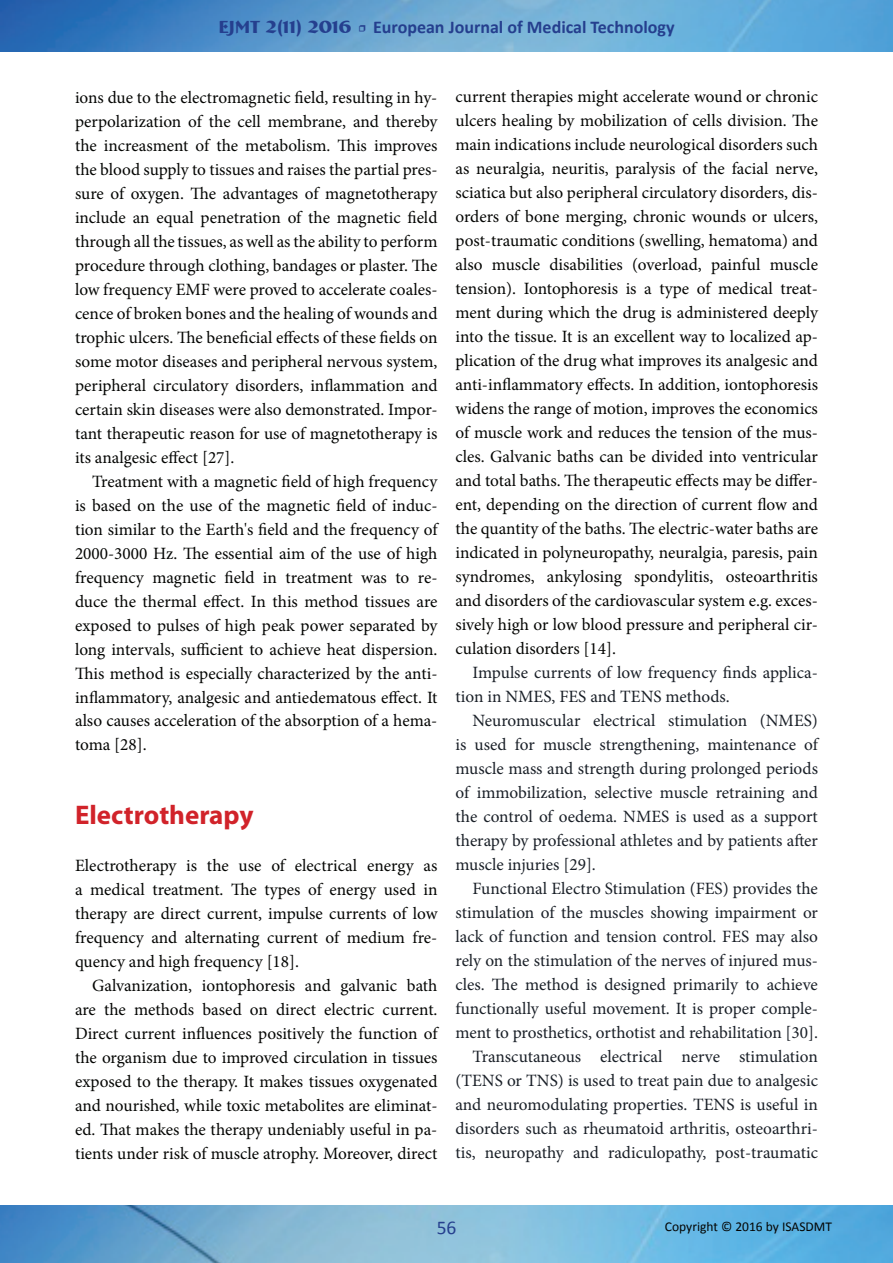
<style>
.page{position:relative;width:893px;height:1263px;background:#fff}
.page>*{position:absolute;margin:0;border:0;box-sizing:border-box;transform-origin:0 0}
.t1{font:700 27px "Myriad Pro";color:#d1232a}
.t2{font:19.5px "Calibri";color:#253f8e}
.t3{font:700 18px "Calibri";color:#253f8e}
.t4{font:17.25px/24px "Minion Pro";color:#040503;text-align:justify}
.t5{font:17.25px/24px "Minion Pro";color:#191f27}
.t6{font:13.5px "Calibri";color:#040503}
.s1{font-family:"Bremen BT"}
.s2{font-family:"Minion Pro";font-weight:400}
</style>
<div class="page">
<img style="left:0;top:0;width:893px;height:52px">
<img style="left:0;top:1205px;width:893px;height:58px">
<p class="t3" style="left:218px;top:15px;width:458px"><span class="s1">EJMT 2(11) 2016</span> <span class="s2">•</span> European Journal of Medical Technology</p>
<p class="t4" style="left:75px;top:85px;width:364px">ions due to the electromagnetic field, resulting in hy&shy;perpolarization of the cell membrane, and thereby the increasment of the metabolism. This improves the blood supply to tissues and raises the partial pres&shy;sure of oxygen. The advantages of magnetotherapy include an equal penetration of the magnetic field through all the tissues, as well as the ability to perform procedure through clothing, bandages or plaster. The low frequency EMF were proved to accelerate coales&shy;cence of broken bones and the healing of wounds and trophic ulcers. The beneficial effects of these fields on some motor diseases and peripheral nervous system, peripheral circulatory disorders, inflammation and certain skin diseases were also demonstrated. Impor&shy;tant therapeutic reason for use of magnetotherapy is its analgesic effect [27].</p>
<p class="t4" style="left:75px;top:469px;width:364px;text-indent:17px">Treatment with a magnetic field of high frequency is based on the use of the magnetic field of induc&shy;tion similar to the Earth's field and the frequency of 2000-3000 Hz. The essential aim of the use of high frequency magnetic field in treatment was to re&shy;duce the thermal effect. In this method tissues are exposed to pulses of high peak power separated by long intervals, sufficient to achieve heat dispersion.<br>This method is especially characterized by the anti&shy;inflammatory, analgesic and antiedematous effect. It also causes acceleration of the absorption of a hema&shy;toma [28].</p>
<h1 class="t1" style="left:75px;top:797px;width:180px">Electrotherapy</h1>
<p class="t4" style="left:75px;top:853px;width:364px">Electrotherapy is the use of electrical energy as a medical treatment. The types of energy used in therapy are direct current, impulse currents of low frequency and alternating current of medium fre&shy;quency and high frequency [18].</p>
<p class="t4" style="left:75px;top:973px;width:364px;text-indent:17px">Galvanization, iontophoresis and galvanic bath are the methods based on direct electric current.<br>Direct current influences positively the function of the organism due to improved circulation in tissues exposed to the therapy. It makes tissues oxygenated and nourished, while toxic metabolites are eliminat&shy;ed. That makes the therapy undeniably useful in pa&shy;tients under risk of muscle atrophy. Moreover, direct</p>
<p class="t4" style="left:455px;top:85px;width:364px">current therapies might accelerate wound or chronic ulcers healing by mobilization of cells division. The main indications include neurological disorders such as neuralgia, neuritis, paralysis of the facial nerve, sciatica but also peripheral circulatory disorders, dis&shy;orders of bone merging, chronic wounds or ulcers, post-traumatic conditions (swelling, hematoma) and also muscle disabilities (overload, painful muscle tension). Iontophoresis is a type of medical treat&shy;ment during which the drug is administered deeply into the tissue. It is an excellent way to localized ap&shy;plication of the drug what improves its analgesic and anti-inflammatory effects. In addition, iontophoresis widens the range of motion, improves the economics of muscle work and reduces the tension of the mus&shy;cles. Galvanic baths can be divided into ventricular and total baths. The therapeutic effects may be differ&shy;ent, depending on the direction of current flow and the quantity of the baths. The electric-water baths are indicated in polyneuropathy, neuralgia, paresis, pain syndromes, ankylosing spondylitis, osteoarthritis and disorders of the cardiovascular system e.g. exces&shy;sively high or low blood pressure and peripheral cir&shy;culation disorders [14].</p>
<p class="t5" style="left:455px;top:661px;width:364px;text-indent:17px">Impulse currents of low frequency finds applica&shy;tion in NMES, FES and TENS methods.</p>
<p class="t5" style="left:455px;top:709px;width:364px;text-align:justify;text-indent:17px">Neuromuscular electrical stimulation (NMES) is used for muscle strengthening, maintenance of muscle mass and strength during prolonged periods of immobilization, selective muscle retraining and the control of oedema. NMES is used as a support therapy by professional athletes and by patients after muscle injuries [29].</p>
<p class="t5" style="left:455px;top:877px;width:364px;text-align:right">Functional Electro Stimulation (FES) provides the stimulation of the muscles showing impairment or lack of function and tension control. FES may also rely on the stimulation of the nerves of injured mus&shy;cles. The method is designed primarily to achieve functionally useful movement. It is proper comple&shy;ment to prosthetics, orthotist and rehabilitation [30].<br>Transcutaneous electrical nerve stimulation (TENS or TNS) is used to treat pain due to analgesic and neuromodulating properties. TENS is useful in disorders such as rheumatoid arthritis, osteoarthri&shy;tis, neuropathy and radiculopathy, post-traumatic</p>
<p class="t2" style="left:437px;top:1215px;width:21px">56</p>
<p class="t6" style="left:665px;top:1218px;width:169px">Copyright © 2016 by ISASDMT</p>
</div>
